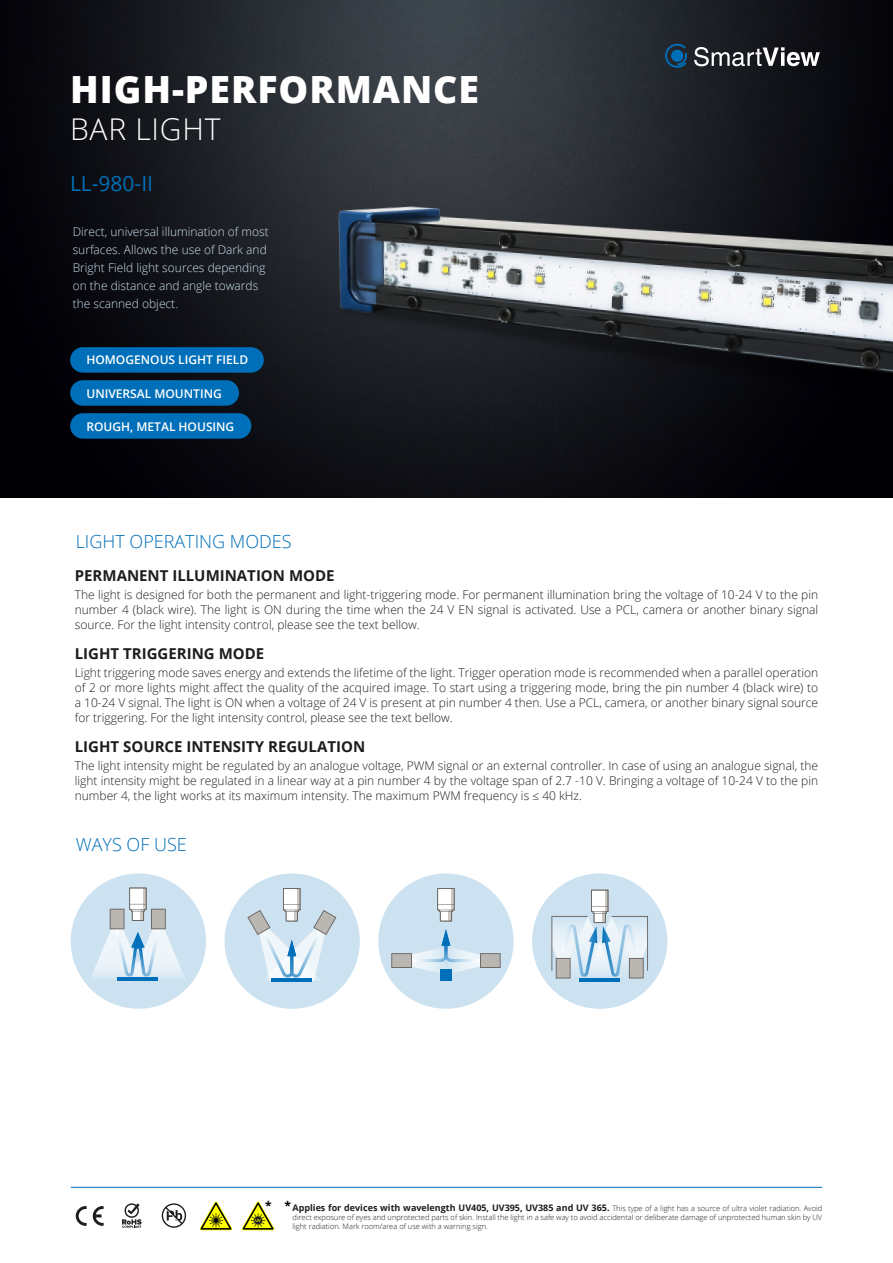
<style>
.page{position:relative;width:893px;height:1263px;background:#fff}
.page>*{position:absolute;margin:0;border:0;box-sizing:border-box;transform-origin:0 0}
.t1{font:800 37.5px "Open Sans";letter-spacing:.025em;color:#fff}
.t2{font:300 30px "Open Sans";letter-spacing:.025em;color:#fff}
.t3{font:21px "Open Sans";color:#006fb9}
.t4{font:300 18px "Open Sans";color:#006fb9}
.t5{font:700 15px "Open Sans";color:#1d1d1b}
.t6{font:300 12px/15px "Open Sans";color:#1d1d1b;text-align:justify}
.t7{font:300 12px/18px "Open Sans";color:#cce2f1}
.t8{font:600 12px "Open Sans";color:#fff}
.t9{font:700 12px "Open Sans";color:#000}
.t10{font:700 9px "Open Sans";color:#1d1d1b}
.t11{font:300 7.5px/9px "Open Sans";color:#1d1d1b}
.s1{font-weight:300;font-size:7.5px}
</style>
<div class="page">
<img style="left:0;top:0;width:893px;height:497px">
<svg style="left:694px;top:47px;width:126px;height:19px"></svg>
<svg style="left:665px;top:44px;width:22px;height:24px"></svg>
<hr style="left:71px;top:1187px;width:751px;height:1px;background:#006fb9">
<div style="left:70px;top:347px;width:194px;height:26px;background:#006fb9;border-radius:13px"></div>
<div style="left:70px;top:380px;width:169px;height:26px;background:#006fb9;border-radius:13px"></div>
<div style="left:70px;top:413px;width:181px;height:26px;background:#006fb9;border-radius:13px"></div>
<svg style="left:200px;top:1201px;width:32px;height:29px"></svg>
<svg style="left:76px;top:1206px;width:11px;height:20px"></svg>
<svg style="left:93px;top:1206px;width:11px;height:20px"></svg>
<svg style="left:242px;top:1201px;width:32px;height:29px"></svg>
<svg style="left:122px;top:1203px;width:20px;height:25px"></svg>
<svg style="left:162px;top:1203px;width:24px;height:25px"></svg>
<div style="left:71px;top:873px;width:135px;height:136px;background:#cce2f1;border-radius:50%"></div>
<svg style="left:89px;top:887px;width:97px;height:94px"></svg>
<div style="left:378px;top:873px;width:136px;height:136px;background:#cce2f1;border-radius:50%"></div>
<svg style="left:437px;top:888px;width:18px;height:33px"></svg>
<div style="left:440px;top:968px;width:12px;height:12px;background:#006fb9"></div>
<svg style="left:391px;top:929px;width:110px;height:44px"></svg>
<div style="left:225px;top:873px;width:135px;height:136px;background:#cce2f1;border-radius:50%"></div>
<svg style="left:247px;top:888px;width:89px;height:93px"></svg>
<div style="left:532px;top:873px;width:135px;height:136px;background:#cce2f1;border-radius:50%"></div>
<hr style="left:579px;top:978px;width:41px;height:3px;background:#006fb9">
<svg style="left:551px;top:890px;width:97px;height:88px"></svg>
<img style="left:287px;top:237px;width:17px;height:210px">
<img style="left:304px;top:149px;width:589px;height:349px">
<h1 class="t1" style="left:70px;top:61px;width:411px">HIGH-PERFORMANCE</h1>
<h2 class="t2" style="left:70px;top:109px;width:152px">BAR LIGHT</h2>
<h3 class="t3" style="left:70px;top:169px;width:85px">LL-980-II</h3>
<p class="t7" style="left:73px;top:223px;width:198px">Direct, universal illumination of most surfaces. Allows the use of Dark and Bright Field light sources depending on the distance and angle towards the scanned object.</p>
<p class="t8" style="left:86px;top:352px;width:163px">HOMOGENOUS LIGHT FIELD</p>
<p class="t8" style="left:86px;top:385px;width:137px">UNIVERSAL MOUNTING</p>
<p class="t8" style="left:86px;top:418px;width:149px">ROUGH, METAL HOUSING</p>
<h3 class="t4" style="left:76px;top:529px;width:217px">LIGHT OPERATING MODES</h3>
<p class="t5" style="left:75px;top:565px;width:261px">PERMANENT ILLUMINATION MODE</p>
<p class="t6" style="left:75px;top:587px;width:745px">The light is designed for both the permanent and light-triggering mode. For permanent illumination bring the voltage of 10-24 V to the pin number 4 (black wire). The light is ON during the time when the 24 V EN signal is activated. Use a PCL, camera or another binary signal source. For the light intensity control, please see the text bellow.</p>
<p class="t5" style="left:75px;top:643px;width:191px">LIGHT TRIGGERING MODE</p>
<p class="t6" style="left:75px;top:665px;width:745px">Light triggering mode saves energy and extends the lifetime of the light. Trigger operation mode is recommended when a parallel operation of 2 or more lights might affect the quality of the acquired image. To start using a triggering mode, bring the pin number 4 (black wire) to a 10-24 V signal. The light is ON when a voltage of 24 V is present at pin number 4 then. Use a PCL, camera, or another binary signal source for triggering. For the light intensity control, please see the text bellow.</p>
<p class="t5" style="left:75px;top:736px;width:292px">LIGHT SOURCE INTENSITY REGULATION</p>
<p class="t6" style="left:75px;top:758px;width:745px">The light intensity might be regulated by an analogue voltage, PWM signal or an external controller. In case of using an analogue signal, the light intensity might be regulated in a linear way at a pin number 4 by the voltage span of 2.7 -10 V. Bringing a voltage of 10-24 V to the pin number 4, the light works at its maximum intensity. The maximum PWM frequency is ≤ 40 kHz.</p>
<h3 class="t4" style="left:76px;top:832px;width:113px">WAYS OF USE</h3>
<p class="t9" style="left:265px;top:1197px;width:27px">* *</p>
<p class="t10" style="left:293px;top:1201px;width:531px">Applies for devices with wavelength UV405, UV395, UV385 and UV 365. <span class="s1">This type of a light has a source of ultra violet radiation. Avoid</span></p>
<p class="t11" style="left:293px;top:1212px;width:531px">direct exposure of eyes and unprotected parts of skin. Install the light in a safe way to avoid accidental or deliberate damage of unprotected human skin by UV light radiation. Mark room/area of use with a warning sign.</p>
</div>
